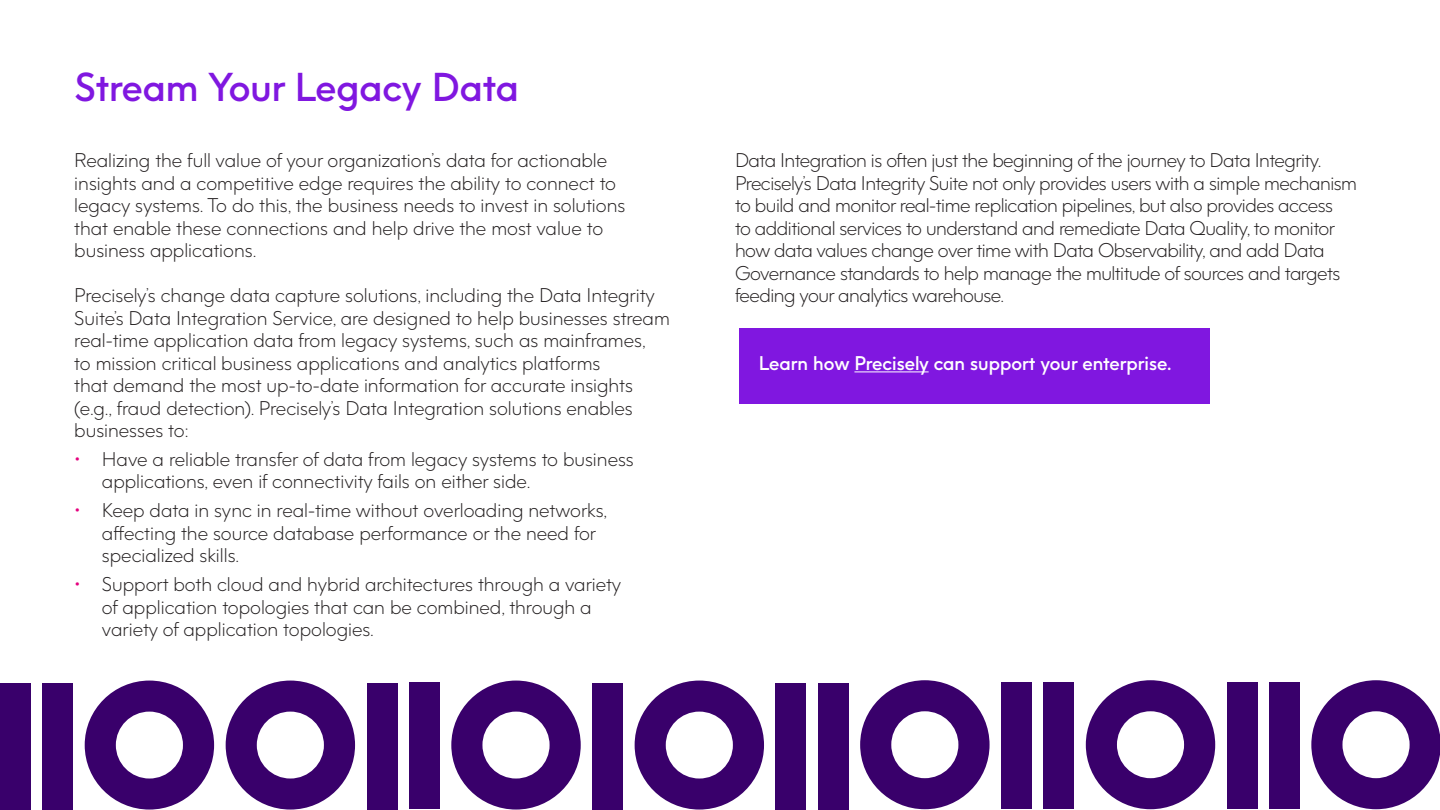
<style>
.page{position:relative;width:1440px;height:810px;background:#fff}
.page>*{position:absolute;margin:0;border:0;box-sizing:border-box;transform-origin:0 0}
.t1{font:600 38.1px "Precisely";color:#8017e0}
.t2{font:300 18.75px/22.5px "Precisely";color:#231f20}
.t3{font:300 18.75px/22.5px "Precisely";letter-spacing:-.025em;color:#231f20}
.t4{font:600 18.75px "Precisely";color:#fff}
.s1{color:#e5007e}
</style>
<div class="page">
<div style="left:739px;top:328px;width:471px;height:76px;background:#8017e0"></div>
<hr style="left:854px;top:371px;width:75px;height:1px;background:#fff">
<div style="left:0;top:683px;width:31px;height:127px;background:#39006b"></div>
<div style="left:818px;top:683px;width:31px;height:127px;background:#39006b"></div>
<div style="left:1269px;top:683px;width:31px;height:126px;background:#39006b"></div>
<div style="left:776px;top:683px;width:30px;height:126px;background:#39006b"></div>
<div style="left:1227px;top:682px;width:31px;height:127px;background:#39006b"></div>
<div style="left:1043px;top:682px;width:31px;height:127px;background:#39006b"></div>
<div style="left:1001px;top:682px;width:31px;height:127px;background:#39006b"></div>
<div style="left:367px;top:683px;width:30px;height:127px;background:#39006b"></div>
<svg style="left:85px;top:681px;width:129px;height:129px"></svg>
<svg style="left:860px;top:680px;width:130px;height:129px"></svg>
<svg style="left:1086px;top:680px;width:129px;height:129px"></svg>
<svg style="left:1311px;top:680px;width:129px;height:129px"></svg>
<div style="left:42px;top:683px;width:31px;height:127px;background:#39006b"></div>
<svg style="left:226px;top:681px;width:129px;height:129px"></svg>
<svg style="left:451px;top:681px;width:130px;height:129px"></svg>
<div style="left:409px;top:683px;width:31px;height:126px;background:#39006b"></div>
<svg style="left:635px;top:681px;width:129px;height:129px"></svg>
<div style="left:592px;top:683px;width:31px;height:127px;background:#39006b"></div>
<p class="t1" style="left:75px;top:63px;width:446px">Stream Your Legacy Data</p>
<p class="t2" style="left:74px;top:149px;width:553px">Realizing the full value of your organization’s data for actionable insights and a competitive edge requires the ability to connect to legacy systems. To do this, the business needs to invest in solutions that enable these connections and help drive the most value to business applications.</p>
<p class="t2" style="left:74px;top:284px;width:597px">Precisely’s change data capture solutions, including the Data Integrity Suite’s Data Integration Service, are designed to help businesses stream real-time application data from legacy systems, such as mainframes,<br>to mission critical business applications and analytics platforms<br>that demand the most up-to-date information for accurate insights (e.g., fraud detection). Precisely’s Data Integration solutions enables businesses to:</p>
<p class="t2" style="left:102px;top:448px;width:533px;text-indent:-28px"><span class="s1">•</span> Have a reliable transfer of data from legacy systems to business applications, even if connectivity fails on either side.</p>
<p class="t2" style="left:102px;top:499px;width:507px;text-indent:-28px"><span class="s1">•</span> Keep data in sync in real-time without overloading networks, affecting the source database performance or the need for specialized skills.</p>
<p class="t2" style="left:102px;top:573px;width:521px;text-indent:-28px"><span class="s1">•</span> Support both cloud and hybrid architectures through a variety of application topologies that can be combined, through a variety of application topologies.</p>
<p class="t3" style="left:735px;top:149px;width:624px">Data Integration is often just the beginning of the journey to Data Integrity.<br>Precisely’s Data Integrity Suite not only provides users with a simple mechanism to build and monitor real-time replication pipelines, but also provides access<br>to additional services to understand and remediate Data Quality, to monitor how data values change over time with Data Observability, and add Data Governance standards to help manage the multitude of sources and targets feeding your analytics warehouse.</p>
<p class="t4" style="left:759px;top:351px;width:414px">Learn how Precisely can support your enterprise.</p>
</div>
